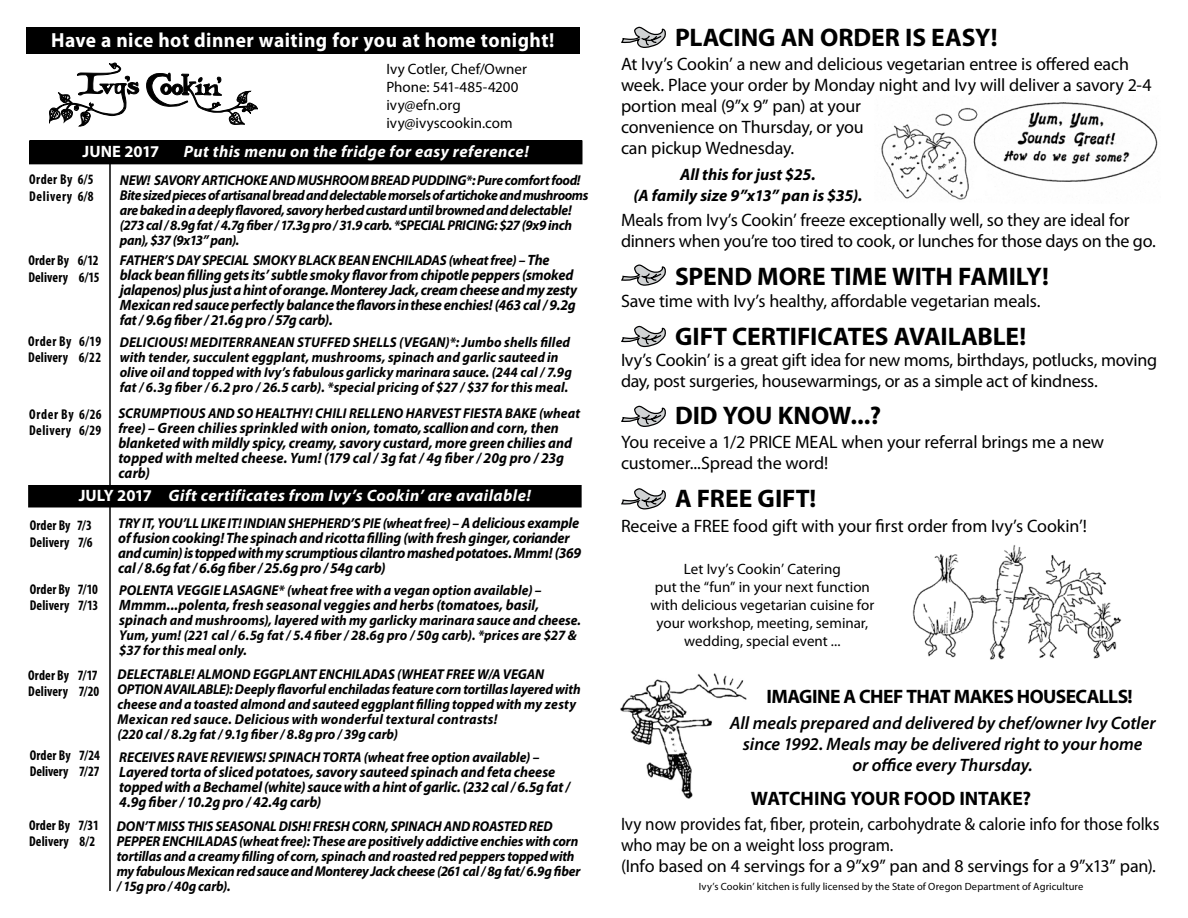
<style>
.page{position:relative;width:1188px;height:918px;background:#fff}
.page>*{position:absolute;margin:0;border:0;box-sizing:border-box;transform-origin:0 0}
.t1{font:700 25.5px "Myriad Pro";color:#000}
.t2{font:700 20.4px "Myriad Pro";letter-spacing:.02em;color:#fff;scale:.95 1}
.t3{font:700 19.5px "Myriad Pro";letter-spacing:-.025em;color:#000}
.t4{font:700 19.5px "Myriad Pro";letter-spacing:-.005em;color:#000}
.t5{font:18px/21px "Myriad Pro";letter-spacing:-.01em;color:#000}
.t6{font:18px/21px "Myriad Pro";letter-spacing:-.01em;color:#000;scale:.95 1}
.t7{font:italic 600 18px/21px "Myriad Pro";letter-spacing:-.005em;color:#000;text-align:center}
.t8{font:italic 700 16.5px "Myriad Pro";letter-spacing:.03em;color:#fff}
.t9{font:italic 700 16.5px/21px "Myriad Pro";letter-spacing:.005em;color:#000;text-align:center}
.t10{font:700 16.5px "Myriad Pro";color:#fff}
.t11{font:italic 700 15px/15px "Myriad Pro";letter-spacing:-.01em;color:#000;scale:.95 1}
.t12{font:15px/18px "Myriad Pro";color:#000;text-align:center}
.t13{font:italic 700 14.25px/15px "Myriad Pro";letter-spacing:-.005em;color:#000;scale:.95 1}
.t14{font:italic 700 14.25px/15px "Myriad Pro";letter-spacing:-.03em;color:#000;scale:.95 1}
.t15{font:700 condensed 14.25px/16.5px "Myriad Pro";letter-spacing:.01em;color:#000;scale:.95 1}
.t16{font:700 condensed 14.25px/16.5px "Myriad Pro";letter-spacing:.035em;color:#000;scale:.95 1}
.t17{font:700 condensed 14.25px/16.5px "Myriad Pro";letter-spacing:.04em;color:#000;scale:.95 1}
.t18{font:10.5px "Myriad Pro";letter-spacing:.01em;color:#000}
.s1{font-size:15px}
.s2{font-size:14.25px}
.s3{font-style:normal}
</style>
<div class="page">
<img style="left:620px;top:674px;width:127px;height:124px">
<img style="left:912px;top:545px;width:210px;height:115px">
<img style="left:881px;top:102px;width:277px;height:98px">
<svg style="left:621px;top:488px;width:45px;height:21px"></svg>
<svg style="left:621px;top:406px;width:45px;height:21px"></svg>
<svg style="left:621px;top:326px;width:45px;height:21px"></svg>
<svg style="left:621px;top:265px;width:45px;height:21px"></svg>
<svg style="left:621px;top:27px;width:45px;height:21px"></svg>
<svg style="left:49px;top:63px;width:90px;height:63px"></svg>
<svg style="left:146px;top:72px;width:112px;height:53px"></svg>
<hr style="left:109px;top:149px;width:2px;height:742px;background:#000">
<div style="left:26px;top:27px;width:553px;height:27px;background:#000"></div>
<div style="left:30px;top:140px;width:552px;height:24px;background:#000"></div>
<div style="left:29px;top:486px;width:552px;height:21px;background:#000"></div>
<div style="left:28px;top:485px;width:554px;height:22px;border:2px solid #000"></div>
<h2 class="t2" style="left:51px;top:27px;width:531px">Have a nice hot dinner waiting for you at home tonight!</h2>
<p class="t12" style="left:386px;top:60px;width:142px;text-align:left">Ivy Cotler, Chef/Owner<br>Phone: 541-485-4200 ivy@efn.org ivy@ivyscookin.com</p>
<p class="t10" style="left:83px;top:141px;width:78px">JUNE 2017</p>
<p class="t8" style="left:184px;top:141px;width:346px">Put this menu on the fridge for easy reference!</p>
<p class="t17" style="left:29px;top:171px;width:69px">Order By 6/5<br>Delivery 6/8</p>
<p class="t14" style="left:120px;top:172px;width:495px">NEW! SAVORY ARTICHOKE AND MUSHROOM BREAD PUDDING*: Pure comfort food!<br>Bite sized pieces of artisanal bread and delectable morsels of artichoke and mushrooms are baked in a deeply flavored, savory herbed custard until browned and delectable! (273 cal / 8.9g fat / 4.7g fiber / 17.3g pro / 31.9 carb. *SPECIAL PRICING: $27 (9x9 inch pan), $37 (9x13” pan).</p>
<p class="t15" style="left:28px;top:252px;width:76px">Order By 6/12<br>Delivery 6/15</p>
<p class="t13" style="left:120px;top:253px;width:454px">FATHER’S DAY SPECIAL SMOKY BLACK BEAN ENCHILADAS (wheat free) – <span class="s1">The</span></p>
<p class="t11" style="left:120px;top:267px;width:483px">black bean filling gets its’ subtle smoky flavor from chipotle peppers (smoked jalapenos) plus just a hint of orange. Monterey Jack, cream cheese and my zesty Mexican red sauce perfectly balance the flavors in these enchies! (463 cal / 9.2g fat / 9.6g fiber / 21.6g pro / 57g carb).</p>
<p class="t15" style="left:28px;top:332px;width:78px">Order By 6/19<br>Delivery 6/22</p>
<p class="t13" style="left:120px;top:334px;width:477px">DELICIOUS! MEDITERRANEAN STUFFED SHELLS (VEGAN)*: Jumbo shells filled with tender, succulent eggplant, mushrooms, spinach and garlic sauteed in olive oil and topped with Ivy’s fabulous garlicky marinara sauce. (244 cal / 7.9g fat / 6.3g fiber / 6.2 pro / 26.5 carb). *special pricing of $27 / $37 for this meal.</p>
<p class="t16" style="left:29px;top:405px;width:78px">Order By 6/26<br>Delivery 6/29</p>
<p class="t13" style="left:118px;top:405px;width:488px">SCRUMPTIOUS AND SO HEALTHY! CHILI RELLENO HARVEST FIESTA BAKE (wheat</p>
<p class="t11" style="left:118px;top:420px;width:479px"><span class="s2">free) –</span> Green chilies sprinkled with onion, tomato, scallion and corn, then blanketed with mildly spicy, creamy, savory custard, more green chilies and topped with melted cheese. Yum! (179 cal / 3g fat / 4g fiber / 20g pro / 23g carb)</p>
<p class="t8" style="left:79px;top:485px;width:454px"><span class="s3">JULY 2017</span> Gift certificates from Ivy’s Cookin’ are available!</p>
<p class="t15" style="left:30px;top:517px;width:68px">Order By 7/3<br>Delivery 7/6</p>
<p class="t13" style="left:118px;top:516px;width:487px">TRY IT, YOU’LL LIKE IT! INDIAN SHEPHERD’S PIE (wheat free) – <span class="s1">A delicious example</span></p>
<p class="t11" style="left:118px;top:530px;width:489px">of fusion cooking! The spinach and ricotta filling (with fresh ginger, coriander and cumin) is topped with my scrumptious cilantro mashed potatoes. Mmm! (369 cal / 8.6g fat / 6.6g fiber / 25.6g pro / 54g carb)</p>
<p class="t15" style="left:30px;top:581px;width:73px">Order By 7/10<br>Delivery 7/13</p>
<p class="t13" style="left:119px;top:583px;width:446px">POLENTA VEGGIE LASAGNE* (wheat free with a vegan option available) –</p>
<p class="t11" style="left:119px;top:597px;width:443px">Mmmm...polenta, fresh seasonal veggies and herbs (tomatoes, basil,</p>
<p class="t13" style="left:119px;top:613px;width:488px"><span class="s1">spinach</span> and mushrooms), layered with my garlicky marinara sauce and cheese.<br>Yum, yum! (221 cal / 6.5g fat / 5.4 fiber / 28.6g pro / 50g carb). *prices are $27 &amp; $37 for this meal only.</p>
<p class="t15" style="left:28px;top:666px;width:76px">Order By 7/17<br>Delivery 7/20</p>
<p class="t13" style="left:118px;top:667px;width:489px">DELECTABLE! ALMOND EGGPLANT ENCHILADAS (WHEAT FREE W/A VEGAN OPTION AVAILABLE): Deeply flavorful enchiladas feature corn tortillas layered with cheese and a toasted almond and sauteed eggplant filling topped with my zesty Mexican red sauce. Delicious with wonderful textural contrasts!<br>(220 cal / 8.2g fat / 9.1g fiber / 8.8g pro / 39g carb)</p>
<p class="t15" style="left:30px;top:746px;width:75px">Order By 7/24<br>Delivery 7/27</p>
<p class="t13" style="left:119px;top:750px;width:444px">RECEIVES RAVE REVIEWS! SPINACH TORTA (wheat free option available) –</p>
<p class="t11" style="left:119px;top:764px;width:476px">Layered torta of sliced potatoes, savory sauteed spinach and feta cheese topped with a Bechamel (white) sauce with a hint of garlic. (232 cal / 6.5g fat /<br>4.9g fiber / 10.2g pro / 42.4g carb)</p>
<p class="t15" style="left:29px;top:817px;width:75px">Order By 7/31<br>Delivery 8/2</p>
<p class="t13" style="left:117px;top:818px;width:490px">DON’T MISS THIS SEASONAL DISH! FRESH CORN, SPINACH AND ROASTED RED PEPPER ENCHILADAS (wheat free): These are positively addictive enchies with corn tortillas and a creamy filling of corn, spinach and roasted red peppers topped with my fabulous Mexican red sauce and Monterey Jack cheese (261 cal / 8g fat/ 6.9g fiber / 15g pro / 40g carb).</p>
<h1 class="t1" style="left:675px;top:21px;width:324px">PLACING AN ORDER IS EASY!</h1>
<p class="t5" style="left:621px;top:53px;width:532px">At Ivy’s Cookin’ a new and delicious vegetarian entree is offered each week. Place your order by Monday night and Ivy will deliver a savory 2-4 portion meal (9”x 9” pan) at your<br>convenience on Thursday, or you<br>can pickup Wednesday.</p>
<p class="t9" style="left:634px;top:163px;width:230px">All this for just $25.<br>(A family size 9”x13” pan is $35).</p>
<p class="t5" style="left:621px;top:209px;width:536px">Meals from Ivy’s Cookin’ freeze exceptionally well, so they are ideal for dinners when you’re too tired to cook, or lunches for those days on the go.</p>
<h1 class="t1" style="left:675px;top:259px;width:375px">SPEND MORE TIME WITH FAMILY!</h1>
<p class="t5" style="left:621px;top:290px;width:421px">Save time with Ivy’s healthy, affordable vegetarian meals.</p>
<h1 class="t1" style="left:675px;top:319px;width:353px">GIFT CERTIFICATES AVAILABLE!</h1>
<p class="t5" style="left:621px;top:349px;width:538px">Ivy’s Cookin’ is a great gift idea for new moms, birthdays, potlucks, moving day, post surgeries, housewarmings, or as a simple act of kindness.</p>
<h1 class="t1" style="left:675px;top:399px;width:208px">DID YOU KNOW...?</h1>
<p class="t5" style="left:621px;top:431px;width:485px">You receive a 1/2 PRICE MEAL when your referral brings me a new customer...Spread the word!</p>
<h1 class="t1" style="left:675px;top:481px;width:143px">A FREE GIFT!</h1>
<p class="t5" style="left:621px;top:515px;width:467px">Receive a FREE food gift with your first order from Ivy’s Cookin’!</p>
<p class="t12" style="left:650px;top:560px;width:226px">Let Ivy’s Cookin’ Catering<br>put the “fun” in your next function with delicious vegetarian cuisine for your workshop, meeting, seminar, wedding, special event ...</p>
<h3 class="t3" style="left:766px;top:684px;width:368px">IMAGINE A CHEF THAT MAKES HOUSECALLS!</h3>
<p class="t7" style="left:730px;top:712px;width:427px">All meals prepared and delivered by chef/owner Ivy Cotler since 1992. Meals may be delivered right to your home<br>or office every Thursday.</p>
<h3 class="t4" style="left:751px;top:785px;width:282px">WATCHING YOUR FOOD INTAKE?</h3>
<p class="t6" style="left:621px;top:813px;width:569px">Ivy now provides fat, fiber, protein, carbohydrate &amp; calorie info for those folks who may be on a weight loss program.<br>(Info based on 4 servings for a 9”x9” pan and 8 servings for a 9”x13” pan).</p>
<p class="t18" style="left:699px;top:880px;width:386px">Ivy’s Cookin’ kitchen is fully licensed by the State of Oregon Department of Agriculture</p>
</div>
